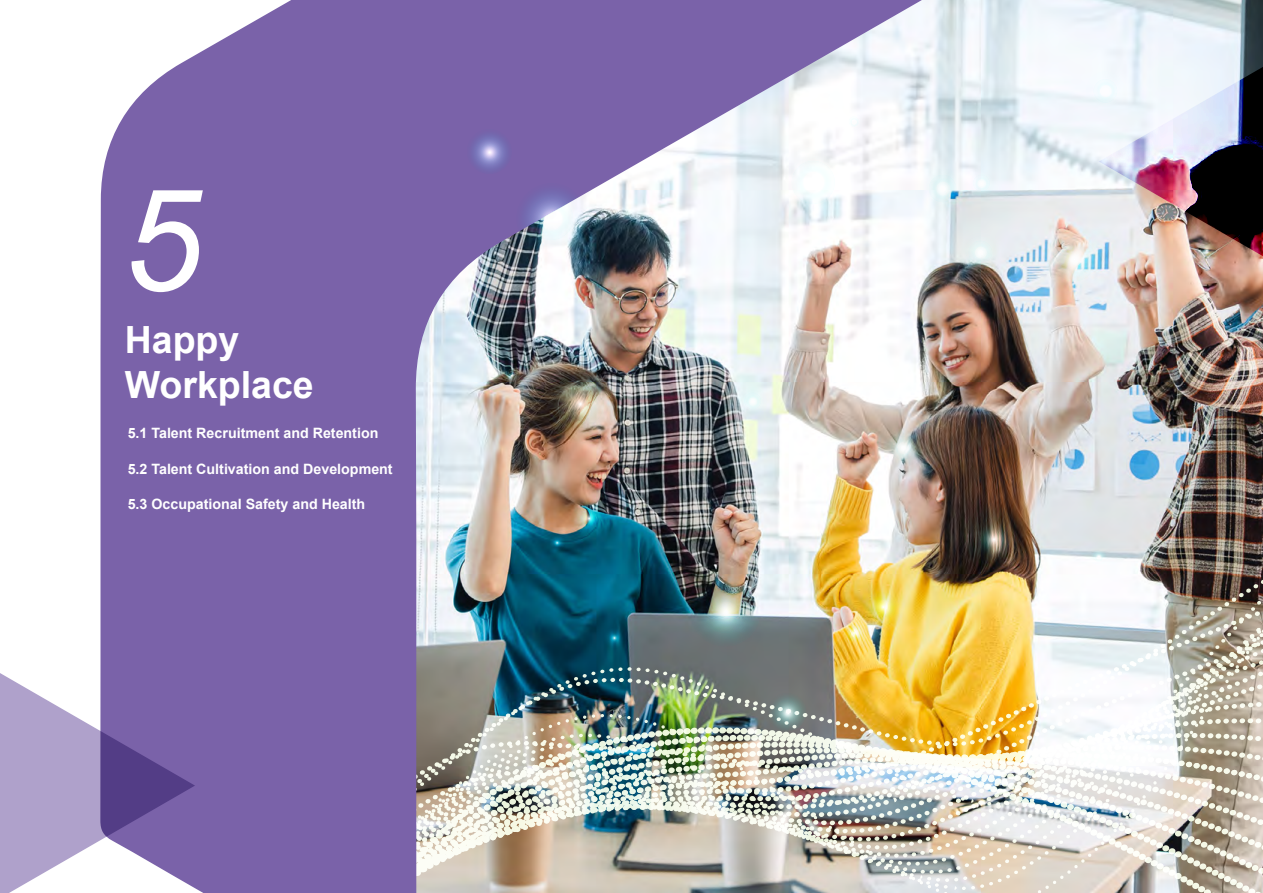
<style>
.page{position:relative;width:1263px;height:893px;background:#fff}
.page>*{position:absolute;margin:0;border:0;box-sizing:border-box;transform-origin:0 0}
.t1{font:italic 141.75px "Arial";color:#fff}
.t2{font:700 37.5px/45px "Arial";color:#fff}
.t3{font:700 14.25px "Arial";color:#fff}
</style>
<div class="page">
<img style="left:1041px;top:0;width:222px;height:519px">
<img style="left:1041px;top:525px;width:222px;height:368px">
<img style="left:100px;top:0;width:941px;height:893px">
<img style="left:1099px;top:18px;width:164px;height:287px">
<svg style="left:0;top:659px;width:195px;height:234px"></svg>
<img style="left:540px;top:365px;width:79px;height:78px">
<svg style="left:603px;top:627px;width:22px;height:22px"></svg>
<svg style="left:1090px;top:548px;width:17px;height:17px"></svg>
<svg style="left:768px;top:693px;width:38px;height:38px"></svg>
<img style="left:548px;top:499px;width:60px;height:52px">
<img style="left:840px;top:584px;width:65px;height:62px">
<img style="left:690px;top:576px;width:70px;height:70px">
<img style="left:958px;top:503px;width:70px;height:71px">
<svg style="left:739px;top:387px;width:27px;height:28px"></svg>
<svg style="left:744px;top:393px;width:17px;height:16px"></svg>
<svg style="left:845px;top:113px;width:17px;height:17px"></svg>
<svg style="left:503px;top:367px;width:17px;height:17px"></svg>
<svg style="left:1195px;top:239px;width:22px;height:22px"></svg>
<svg style="left:1086px;top:72px;width:38px;height:38px"></svg>
<svg style="left:920px;top:166px;width:75px;height:45px"></svg>
<svg style="left:1039px;top:225px;width:70px;height:70px;background:#dbdfe1"></svg>
<svg style="left:778px;top:147px;width:70px;height:71px"></svg>
<svg style="left:467px;top:129px;width:45px;height:45px;background:#8175b7"></svg>
<img style="left:516px;top:183px;width:71px;height:70px">
<svg style="left:961px;top:233px;width:38px;height:39px"></svg>
<svg style="left:884px;top:429px;width:38px;height:38px"></svg>
<h1 class="t1" style="left:122px;top:149px;width:80px">5</h1>
<h2 class="t2" style="left:125px;top:317px;width:190px">Happy<br>Workplace</h2>
<p class="t3" style="left:128px;top:423px;width:252px">5.1 Talent Recruitment and Retention</p>
<p class="t3" style="left:128px;top:458px;width:267px">5.2 Talent Cultivation and Development</p>
<p class="t3" style="left:128px;top:494px;width:239px">5.3 Occupational Safety and Health</p>
</div>
